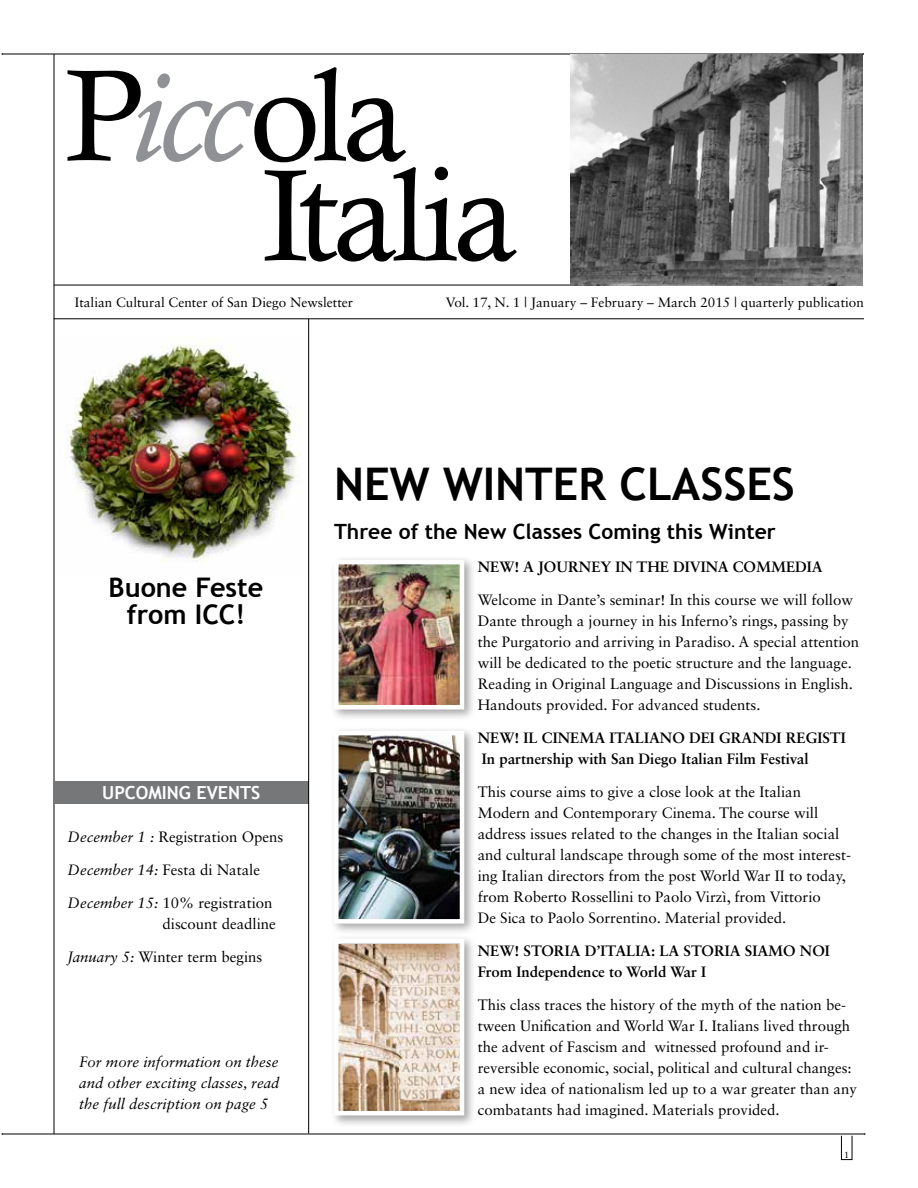
<style>
.page{position:relative;width:918px;height:1188px;background:#fff}
.page>*{position:absolute;margin:0;border:0;box-sizing:border-box;transform-origin:0 0}
.t1{font:700 45px "Trebuchet MS";color:#000}
.t2{font:700 27px/27px "Trebuchet MS";color:#000;text-align:center}
.t3{font:700 21px "Trebuchet MS";color:#000}
.t4{font:700 18px "Trebuchet MS";color:#fff}
.t5{font:15px/21px "Sabon LT Std";color:#000}
.t6{font:700 15px/21px "Sabon LT Std";color:#000}
.t7{font:italic 15px/21px "Sabon LT Std";color:#000;text-align:justify}
.t8{font:13.5px "Sabon LT Std";color:#000}
.t9{font:9px "Sabon LT Std";color:#000}
.s1{font-style:italic}
</style>
<div class="page">
<div style="left:841px;top:1136px;width:11px;height:24px;border:1px solid #000"></div>
<hr style="left:2px;top:1134px;width:863px;height:1px;background:#000">
<hr style="left:2px;top:54px;width:861px;height:1px;background:#000">
<hr style="left:54px;top:54px;width:1px;height:1080px;background:#000">
<img style="left:58px;top:338px;width:242px;height:224px">
<div style="left:54px;top:781px;width:255px;height:23px;background:#757779"></div>
<hr style="left:308px;top:319px;width:1px;height:814px;background:#000">
<hr style="left:54px;top:285px;width:801px;height:1px;background:#000">
<hr style="left:54px;top:319px;width:810px;height:1px;background:#000">
<img style="left:570px;top:54px;width:293px;height:231px">
<svg style="left:68px;top:67px;width:449px;height:195px"></svg>
<div style="left:330px;top:556px;width:146px;height:165px;background:#000;opacity:.35"></div>
<img style="left:339px;top:565px;width:120px;height:139px">
<div style="left:334px;top:560px;width:130px;height:149px;border:4px solid #fff"></div>
<div style="left:330px;top:727px;width:146px;height:209px;background:#000;opacity:.35"></div>
<img style="left:339px;top:736px;width:120px;height:183px">
<div style="left:334px;top:731px;width:130px;height:193px;border:4px solid #fff"></div>
<div style="left:330px;top:934px;width:146px;height:194px;background:#000;opacity:.35"></div>
<img style="left:339px;top:944px;width:120px;height:166px">
<div style="left:334px;top:939px;width:130px;height:176px;border:4px solid #fff"></div>
<p class="t8" style="left:75px;top:294px;width:280px">Italian Cultural Center of San Diego Newsletter</p>
<p class="t8" style="left:446px;top:294px;width:420px">Vol. 17, N. 1 | January – February – March 2015 | quarterly publication</p>
<h2 class="t2" style="left:109px;top:574px;width:156px">Buone Feste from ICC!</h2>
<p class="t4" style="left:102px;top:782px;width:160px">UPCOMING EVENTS</p>
<p class="t5" style="left:68px;top:826px;width:217px"><span class="s1">December 1 :</span> Registration Opens</p>
<p class="t5" style="left:68px;top:859px;width:194px"><span class="s1">December 14:</span> Festa di Natale</p>
<p class="t5" style="left:68px;top:892px;width:210px;text-align:right"><span class="s1">December 15:</span> 10% registration discount deadline</p>
<p class="t5" style="left:68px;top:946px;width:196px"><span class="s1">January 5:</span> Winter term begins</p>
<p class="t7" style="left:79px;top:1052px;width:202px">For more information on these and other exciting classes, read the full description on page 5</p>
<h1 class="t1" style="left:334px;top:456px;width:462px">NEW WINTER CLASSES</h1>
<h3 class="t3" style="left:334px;top:518px;width:443px">Three of the New Classes Coming this Winter</h3>
<p class="t6" style="left:478px;top:556px;width:347px">NEW! A JOURNEY IN THE DIVINA COMMEDIA</p>
<p class="t5" style="left:478px;top:589px;width:383px">Welcome in Dante’s seminar! In this course we will follow Dante through a journey in his Inferno’s rings, passing by the Purgatorio and arriving in Paradiso. A special attention will be dedicated to the poetic structure and the language.<br>Reading in Original Language and Discussions in English.<br>Handouts provided. For advanced students.</p>
<p class="t6" style="left:478px;top:727px;width:369px">NEW! IL CINEMA ITALIANO DEI GRANDI REGISTI<br>In partnership with San Diego Italian Film Festival</p>
<p class="t5" style="left:478px;top:781px;width:375px">This course aims to give a close look at the Italian Modern and Contemporary Cinema. The course will address issues related to the changes in the Italian social and cultural landscape through some of the most interest&shy;ing Italian directors from the post World War II to today, from Roberto Rossellini to Paolo Virzì, from Vittorio<br>De Sica to Paolo Sorrentino. Material provided.</p>
<p class="t6" style="left:478px;top:940px;width:354px">NEW! STORIA D’ITALIA: LA STORIA SIAMO NOI<br>From Independence to World War I</p>
<p class="t5" style="left:478px;top:994px;width:381px">This class traces the history of the myth of the nation be&shy;tween Unification and World War I. Italians lived through the advent of Fascism and witnessed profound and ir&shy;reversible economic, social, political and cultural changes: a new idea of nationalism led up to a war greater than any combatants had imagined. Materials provided.</p>
<p class="t9" style="left:844px;top:1150px;width:7px">1</p>
</div>
